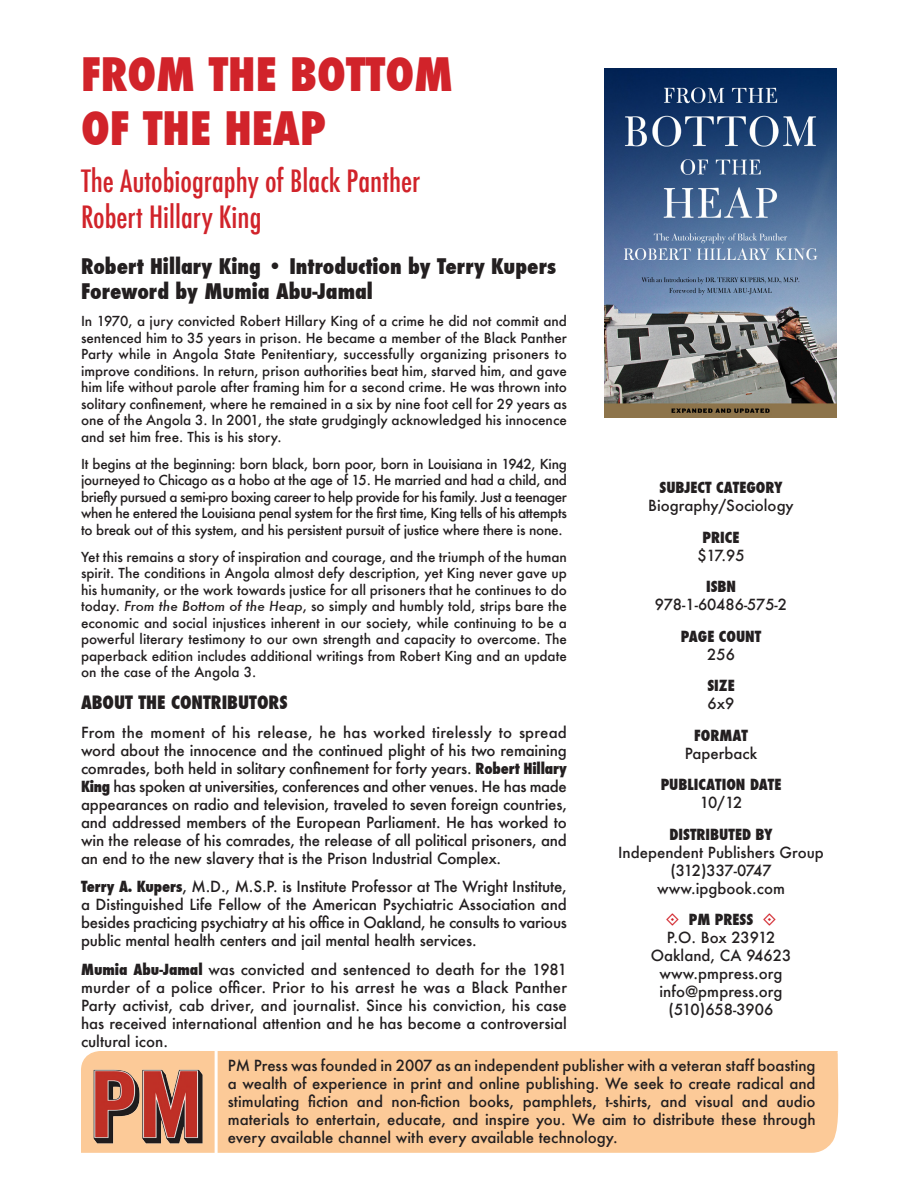
<style>
.page{position:relative;width:918px;height:1188px;background:#fff}
.page>*{position:absolute;margin:0;border:0;box-sizing:border-box;transform-origin:0 0}
.t1{font:800 condensed 45px/54px "Futura";color:#d1232a}
.Subtitle{font:500 condensed 30px/36px "Futura";color:#d1232a}
.Author{font:800 condensed 21px "Futura";color:#231f20}
.Headlines{font:800 condensed 18px "Futura";color:#231f20}
.Body{font:500 15px/18px "Futura";color:#231f20;text-align:justify}
.Side_Bar_Heads{font:800 condensed 15px "Futura";color:#231f20}
.Side_Bar_Info{font:500 15px "Futura";color:#231f20}
.Body-2{font:500 15px "Futura";letter-spacing:-.045em;color:#231f20}
.Body_2{font:500 13.5px/16.5px "Futura";color:#231f20;text-align:justify}
.s1{font-style:italic}
.s2{font-weight:800;font-stretch:condensed}
</style>
<div class="page">
<img style="left:605px;top:69px;width:232px;height:348px">
<div style="left:90px;top:1051px;width:749px;height:102px;background:#fcca98"></div>
<hr style="left:215px;top:1051px;width:3px;height:103px;background:#fff">
<img style="left:81px;top:1054px;width:134px;height:99px">
<p class="t1" style="left:81px;top:48px;width:374px">FROM THE BOTTOM<br>OF THE HEAP</p>
<p class="Subtitle" style="left:81px;top:163px;width:341px">The Autobiography of Black Panther<br>Robert Hillary King</p>
<p class="Author" style="left:81px;top:252px;width:477px">Robert Hillary King • Introduction by Terry Kupers</p>
<p class="Author" style="left:81px;top:277px;width:293px">Foreword by Mumia Abu-Jamal</p>
<p class="Body_2" style="left:81px;top:313px;width:488px">In 1970, a jury convicted Robert Hillary King of a crime he did not commit and sentenced him to 35 years in prison. He became a member of the Black Panther Party while in Angola State Penitentiary, successfully organizing prisoners to improve conditions. In return, prison authorities beat him, starved him, and gave him life without parole after framing him for a second crime. He was thrown into solitary confinement, where he remained in a six by nine foot cell for 29 years as one of the Angola 3. In 2001, the state grudgingly acknowledged his innocence and set him free. This is his story.</p>
<p class="Body_2" style="left:81px;top:455px;width:488px">It begins at the beginning: born black, born poor, born in Louisiana in 1942, King journeyed to Chicago as a hobo at the age of 15. He married and had a child, and briefly pursued a semi-pro boxing career to help provide for his family. Just a teenager when he entered the Louisiana penal system for the first time, King tells of his attempts to break out of this system, and his persistent pursuit of justice where there is none.</p>
<p class="Body_2" style="left:81px;top:548px;width:487px">Yet this remains a story of inspiration and courage, and the triumph of the human spirit. The conditions in Angola almost defy description, yet King never gave up his humanity, or the work towards justice for all prisoners that he continues to do today. <span class="s1">From the Bottom of the Heap</span>, so simply and humbly told, strips bare the economic and social injustices inherent in our society, while continuing to be a powerful literary testimony to our own strength and capacity to overcome. The paperback edition includes additional writings from Robert King and an update on the case of the Angola 3.</p>
<p class="Headlines" style="left:81px;top:690px;width:208px">ABOUT THE CONTRIBUTORS</p>
<p class="Body" style="left:81px;top:723px;width:487px">From the moment of his release, he has worked tirelessly to spread word about the innocence and the continued plight of his two remaining comrades, both held in solitary confinement for forty years. <span class="s2">Robert Hillary King</span> has spoken at universities, conferences and other venues. He has made appearances on radio and television, traveled to seven foreign countries, and addressed members of the European Parliament. He has worked to win the release of his comrades, the release of all political prisoners, and an end to the new slavery that is the Prison Industrial Complex.</p>
<p class="Body" style="left:81px;top:877px;width:488px"><span class="s2">Terry A. Kupers</span>, M.D., M.S.P. is Institute Professor at The Wright Institute, a Distinguished Life Fellow of the American Psychiatric Association and besides practicing psychiatry at his office in Oakland, he consults to various public mental health centers and jail mental health services.</p>
<p class="Body" style="left:81px;top:960px;width:488px"><span class="s2">Mumia Abu-Jamal</span> was convicted and sentenced to death for the 1981 murder of a police officer. Prior to his arrest he was a Black Panther Party activist, cab driver, and journalist. Since his conviction, his case has received international attention and he has become a controversial cultural icon.</p>
<p class="Side_Bar_Heads" style="left:660px;top:478px;width:125px">SUBJECT CATEGORY</p>
<p class="Side_Bar_Info" style="left:648px;top:495px;width:147px">Biography/Sociology</p>
<p class="Side_Bar_Heads" style="left:703px;top:527px;width:38px">PRICE</p>
<p class="Side_Bar_Info" style="left:697px;top:545px;width:49px">$17.95</p>
<p class="Side_Bar_Heads" style="left:706px;top:577px;width:32px">ISBN</p>
<p class="Side_Bar_Info" style="left:655px;top:594px;width:134px">978-1-60486-575-2</p>
<p class="Side_Bar_Heads" style="left:681px;top:626px;width:82px">PAGE COUNT</p>
<p class="Side_Bar_Info" style="left:707px;top:644px;width:29px">256</p>
<p class="Side_Bar_Heads" style="left:707px;top:676px;width:29px">SIZE</p>
<p class="Side_Bar_Info" style="left:708px;top:693px;width:28px">6x9</p>
<p class="Side_Bar_Heads" style="left:694px;top:725px;width:55px">FORMAT</p>
<p class="Side_Bar_Info" style="left:685px;top:743px;width:74px">Paperback</p>
<p class="Side_Bar_Heads" style="left:661px;top:775px;width:122px">PUBLICATION DATE</p>
<p class="Side_Bar_Info" style="left:700px;top:792px;width:44px">10/12</p>
<p class="Side_Bar_Heads" style="left:669px;top:824px;width:105px">DISTRIBUTED BY</p>
<p class="Body" style="left:618px;top:843px;width:207px">Independent Publishers Group</p>
<p class="Body-2" style="left:670px;top:860px;width:103px">(312)337-0747</p>
<p class="Body" style="left:657px;top:879px;width:129px">www.ipgbook.com</p>
<p class="Side_Bar_Heads" style="left:689px;top:910px;width:66px">PM PRESS</p>
<p class="Body" style="left:667px;top:929px;width:110px">P.O. Box 23912</p>
<p class="Body" style="left:651px;top:947px;width:142px">Oakland, CA 94623</p>
<p class="Body" style="left:660px;top:965px;width:124px">www.pmpress.org</p>
<p class="Body" style="left:660px;top:983px;width:125px">info@pmpress.org</p>
<p class="Body" style="left:669px;top:1001px;width:106px">(510)658-3906</p>
<p class="Body" style="left:228px;top:1056px;width:589px">PM Press was founded in 2007 as an independent publisher with a veteran staff boasting a wealth of experience in print and online publishing. We seek to create radical and stimulating fiction and non-fiction books, pamphlets, t-shirts, and visual and audio materials to entertain, educate, and inspire you. We aim to distribute these through every available channel with every available technology.</p>
</div>
